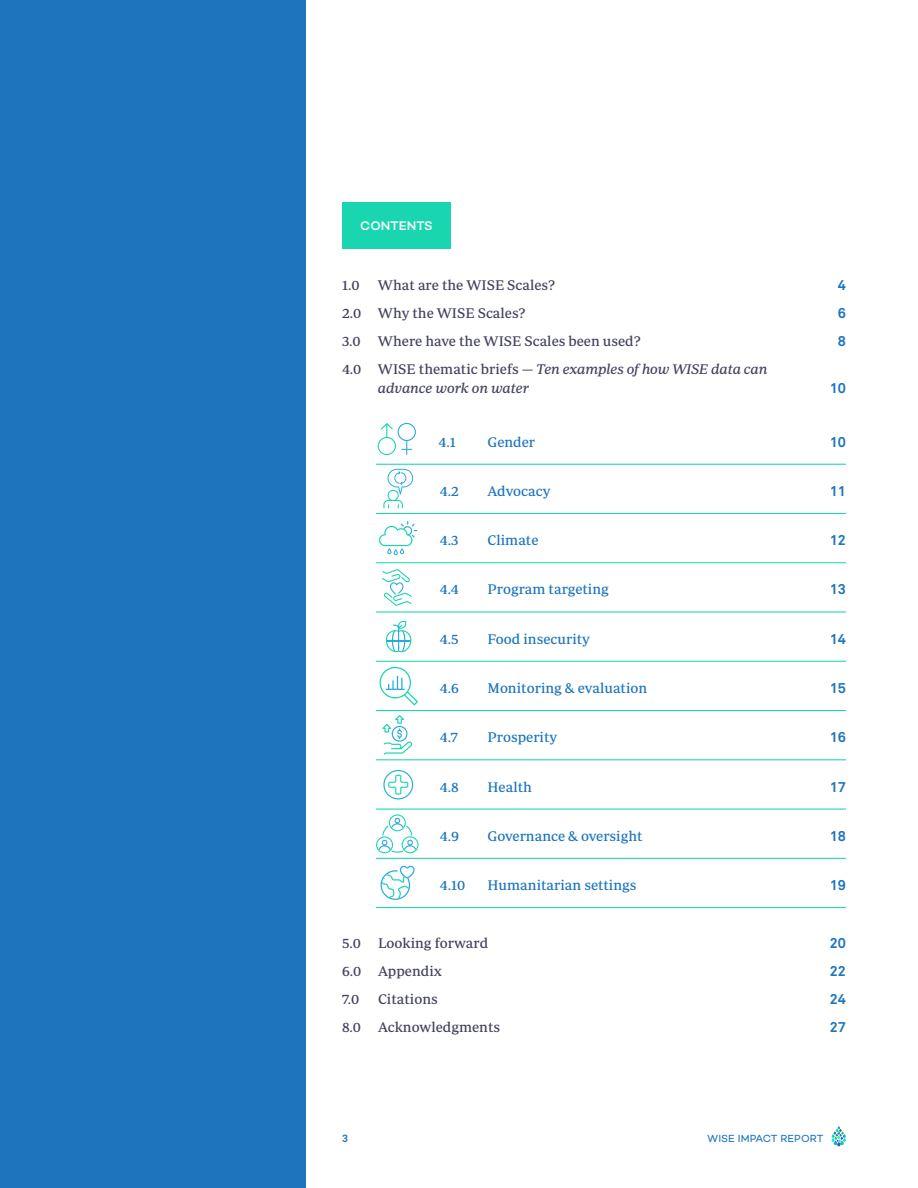
<style>
.page{position:relative;width:918px;height:1188px;background:#fff}
.page>*{position:absolute;margin:0;border:0;box-sizing:border-box;transform-origin:0 0}
.t1{font:14.25px "Periodico Text";color:#1c75bd}
.t2{font:14.25px "Periodico Text";color:#42425e}
.t3{font:italic 14.25px/19.5px "Periodico Text";color:#42425e}
.t4{font:700 14.25px "Akkurat Pro";color:#1c75bd}
.t5{font:500 12.75px "Campton";color:#fff}
.t6{font:10.5px "Campton";letter-spacing:.01em;color:#1c75bd}
.t7{font:700 10.5px "Akkurat Pro";color:#1c75bd}
.s1{font-style:normal}
</style>
<div class="page">
<svg style="left:831px;top:1126px;width:15px;height:20px"></svg>
<div style="left:0;top:0;width:306px;height:1188px;background:#1c75bd"></div>
<div style="left:342px;top:202px;width:109px;height:46px;background:#1ad6b0"></div>
<hr style="left:376px;top:464px;width:470px;height:1px;background:#1ad6b0">
<hr style="left:376px;top:513px;width:470px;height:1px;background:#1ad6b0">
<hr style="left:376px;top:562px;width:470px;height:1px;background:#1ad6b0">
<hr style="left:376px;top:611px;width:470px;height:2px;background:#1ad6b0">
<hr style="left:376px;top:661px;width:470px;height:1px;background:#1ad6b0">
<hr style="left:376px;top:710px;width:470px;height:1px;background:#1ad6b0">
<hr style="left:376px;top:759px;width:470px;height:1px;background:#1ad6b0">
<hr style="left:376px;top:809px;width:470px;height:1px;background:#1ad6b0">
<hr style="left:376px;top:858px;width:470px;height:1px;background:#1ad6b0">
<hr style="left:376px;top:907px;width:470px;height:1px;background:#1ad6b0">
<svg style="left:378px;top:423px;width:38px;height:32px"></svg>
<svg style="left:383px;top:469px;width:30px;height:39px"></svg>
<svg style="left:379px;top:521px;width:38px;height:34px"></svg>
<svg style="left:382px;top:569px;width:30px;height:37px"></svg>
<svg style="left:386px;top:621px;width:25px;height:31px"></svg>
<svg style="left:379px;top:667px;width:39px;height:38px"></svg>
<svg style="left:376px;top:814px;width:43px;height:39px"></svg>
<svg style="left:383px;top:770px;width:30px;height:29px"></svg>
<svg style="left:382px;top:715px;width:30px;height:40px"></svg>
<svg style="left:380px;top:865px;width:35px;height:35px"></svg>
<p class="t5" style="left:360px;top:218px;width:74px">CONTENTS</p>
<p class="t2" style="left:342px;top:277px;width:19px">1.0</p>
<p class="t2" style="left:378px;top:277px;width:179px">What are the WISE Scales?</p>
<p class="t4" style="left:838px;top:276px;width:10px">4</p>
<p class="t2" style="left:342px;top:305px;width:185px">2.0 Why the WISE Scales?</p>
<p class="t4" style="left:838px;top:304px;width:10px">6</p>
<p class="t2" style="left:342px;top:333px;width:300px">3.0 Where have the WISE Scales been used?</p>
<p class="t4" style="left:838px;top:332px;width:10px">8</p>
<p class="t3" style="left:378px;top:359px;width:391px;text-indent:-36px"><span class="s1">4.0 WISE thematic briefs —</span> Ten examples of how WISE data can advance work on water</p>
<p class="t4" style="left:830px;top:379px;width:18px">10</p>
<p class="t1" style="left:439px;top:434px;width:19px">4.1</p>
<p class="t1" style="left:487px;top:434px;width:49px">Gender</p>
<p class="t4" style="left:830px;top:433px;width:18px">10</p>
<p class="t1" style="left:440px;top:483px;width:20px">4.2</p>
<p class="t1" style="left:487px;top:483px;width:64px">Advocacy</p>
<p class="t4" style="left:830px;top:482px;width:18px">11</p>
<p class="t1" style="left:440px;top:532px;width:20px">4.3</p>
<p class="t1" style="left:487px;top:532px;width:53px">Climate</p>
<p class="t4" style="left:830px;top:531px;width:18px">12</p>
<p class="t1" style="left:440px;top:582px;width:20px">4.4</p>
<p class="t1" style="left:487px;top:582px;width:123px">Program targeting</p>
<p class="t4" style="left:830px;top:581px;width:18px">13</p>
<p class="t1" style="left:440px;top:631px;width:20px">4.5</p>
<p class="t1" style="left:487px;top:631px;width:104px">Food insecurity</p>
<p class="t4" style="left:830px;top:630px;width:18px">14</p>
<p class="t1" style="left:440px;top:680px;width:21px">4.6</p>
<p class="t1" style="left:487px;top:680px;width:161px">Monitoring &amp; evaluation</p>
<p class="t4" style="left:830px;top:679px;width:18px">15</p>
<p class="t1" style="left:440px;top:729px;width:19px">4.7</p>
<p class="t1" style="left:487px;top:729px;width:71px">Prosperity</p>
<p class="t4" style="left:830px;top:728px;width:18px">16</p>
<p class="t1" style="left:440px;top:779px;width:20px">4.8</p>
<p class="t1" style="left:487px;top:779px;width:46px">Health</p>
<p class="t4" style="left:830px;top:778px;width:18px">17</p>
<p class="t1" style="left:440px;top:828px;width:21px">4.9</p>
<p class="t1" style="left:487px;top:828px;width:157px">Governance &amp; oversight</p>
<p class="t4" style="left:830px;top:827px;width:18px">18</p>
<p class="t1" style="left:440px;top:877px;width:27px">4.10</p>
<p class="t1" style="left:487px;top:877px;width:150px">Humanitarian settings</p>
<p class="t4" style="left:830px;top:876px;width:18px">19</p>
<p class="t2" style="left:342px;top:935px;width:148px">5.0 Looking forward</p>
<p class="t4" style="left:830px;top:934px;width:18px">20</p>
<p class="t2" style="left:342px;top:963px;width:102px">6.0 Appendix</p>
<p class="t4" style="left:830px;top:962px;width:18px">22</p>
<p class="t2" style="left:342px;top:991px;width:19px">7.0</p>
<p class="t2" style="left:378px;top:991px;width:61px">Citations</p>
<p class="t4" style="left:830px;top:990px;width:18px">24</p>
<p class="t2" style="left:342px;top:1019px;width:160px">8.0 Acknowledgments</p>
<p class="t4" style="left:830px;top:1018px;width:18px">27</p>
<p class="t7" style="left:342px;top:1132px;width:7px">3</p>
<p class="t6" style="left:707px;top:1132px;width:118px">WISE IMPACT REPORT</p>
</div>
